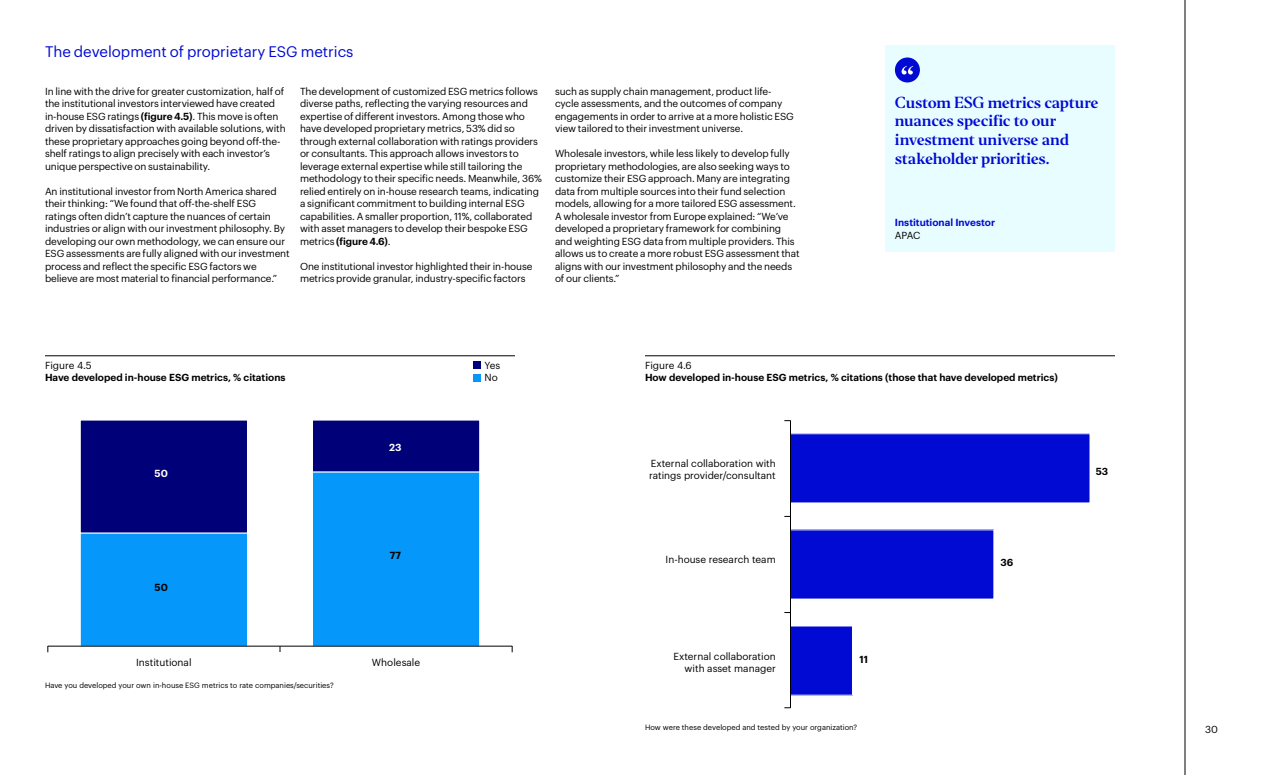
<style>
.page{position:relative;width:1280px;height:775px;background:#fff}
.page>*{position:absolute;margin:0;border:0;box-sizing:border-box;transform-origin:0 0}
.Quote__P{font:15px/18.8px "Invesco Editor";letter-spacing:-.03em;color:#000ad2;scale:.96 1}
.Sub-title__H3{font:15px "Graphik";color:#000ad2}
.Body__P{font:10px/12.5px "Graphik";letter-spacing:-.01em;color:#000}
.Chart_number__H4{font:600 10px/12.5px "Graphik";color:#000}
.Quote_attribution__type___P{font:600 10px "Graphik";color:#000ad2}
.Quote_region__P{font:10px "Graphik";color:#000}
.t1{font:600 10px "Graphik";color:#fff}
.Chart_source__P{font:7.5px "Graphik";color:#000}
.s1{font-weight:600}
.s2{font-weight:400}
</style>
<div class="page">
<hr style="left:1185px;top:0;width:1px;height:775px;background:#000">
<div style="left:885px;top:45px;width:230px;height:206px;background:#e7fdff"></div>
<div style="left:895px;top:58px;width:25px;height:24px;background:#000ad2;border-radius:50%"></div>
<svg style="left:902px;top:66px;width:11px;height:9px"></svg>
<hr style="left:45px;top:355px;width:470px;height:1px;background:#000">
<div style="left:80px;top:420px;width:167px;height:113px;background:#000078"></div>
<div style="left:80px;top:420px;width:168px;height:114px;border:1px solid #fff"></div>
<div style="left:313px;top:420px;width:167px;height:52px;background:#000078"></div>
<div style="left:80px;top:533px;width:167px;height:113px;background:#0598fa"></div>
<div style="left:80px;top:533px;width:168px;height:114px;border:1px solid #fff"></div>
<div style="left:313px;top:472px;width:167px;height:174px;background:#0598fa"></div>
<div style="left:312px;top:472px;width:168px;height:175px;border:1px solid #fff"></div>
<hr style="left:48px;top:646px;width:464px;height:1px;background:#000">
<div style="left:474px;top:362px;width:7px;height:7px;background:#000078"></div>
<div style="left:474px;top:374px;width:7px;height:7px;background:#0598fa"></div>
<hr style="left:645px;top:355px;width:470px;height:1px;background:#000">
<div style="left:790px;top:434px;width:300px;height:69px;background:#000ad2"></div>
<div style="left:790px;top:530px;width:204px;height:69px;background:#000ad2"></div>
<div style="left:790px;top:626px;width:62px;height:69px;background:#000ad2"></div>
<div style="left:790px;top:626px;width:63px;height:70px;border:1px solid #fff"></div>
<hr style="left:790px;top:420px;width:1px;height:288px;background:#000">
<h3 class="Sub-title__H3" style="left:45px;top:41px;width:310px">The development of proprietary ESG metrics</h3>
<p class="Body__P" style="left:45px;top:84px;width:242px">In line with the drive for greater customization, half of the institutional investors interviewed have created in-house ESG ratings <span class="s1">(figure 4.5)</span>. This move is often driven by dissatisfaction with available solutions, with these proprietary approaches going beyond off-the&shy;shelf ratings to align precisely with each investor’s unique perspective on sustainability.</p>
<p class="Body__P" style="left:45px;top:184px;width:246px">An institutional investor from North America shared their thinking: “We found that off-the-shelf ESG ratings often didn’t capture the nuances of certain industries or align with our investment philosophy. By developing our own methodology, we can ensure our ESG assessments are fully aligned with our investment process and reflect the specific ESG factors we believe are most material to financial performance.”</p>
<p class="Body__P" style="left:300px;top:84px;width:243px">The development of customized ESG metrics follows diverse paths, reflecting the varying resources and expertise of different investors. Among those who have developed proprietary metrics, 53% did so through external collaboration with ratings providers or consultants. This approach allows investors to leverage external expertise while still tailoring the methodology to their specific needs. Meanwhile, 36% relied entirely on in-house research teams, indicating a significant commitment to building internal ESG capabilities. A smaller proportion, 11%, collaborated with asset managers to develop their bespoke ESG metrics <span class="s1">(figure 4.6)</span>.</p>
<p class="Body__P" style="left:300px;top:259px;width:234px">One institutional investor highlighted their in-house metrics provide granular, industry-specific factors</p>
<p class="Body__P" style="left:555px;top:84px;width:240px">such as supply chain management, product life&shy;cycle assessments, and the outcomes of company engagements in order to arrive at a more holistic ESG view tailored to their investment universe.</p>
<p class="Body__P" style="left:555px;top:147px;width:246px">Wholesale investors, while less likely to develop fully proprietary methodologies, are also seeking ways to customize their ESG approach. Many are integrating data from multiple sources into their fund selection models, allowing for a more tailored ESG assessment.<br>A wholesale investor from Europe explained: “We’ve developed a proprietary framework for combining and weighting ESG data from multiple providers. This allows us to create a more robust ESG assessment that aligns with our investment philosophy and the needs of our clients.”</p>
<p class="Quote__P" style="left:895px;top:93px;width:214px">Custom ESG metrics capture nuances specific to our investment universe and stakeholder priorities.</p>
<p class="Quote_attribution__type___P" style="left:895px;top:215px;width:102px">Institutional Investor</p>
<p class="Quote_region__P" style="left:895px;top:228px;width:27px">APAC</p>
<h4 class="Chart_number__H4" style="left:45px;top:358px;width:242px"><span class="s2">Figure 4.5<br></span>Have developed in-house ESG metrics, % citations</h4>
<p class="t1" style="left:155px;top:465px;width:15px">50</p>
<p class="Chart_number__H4" style="left:155px;top:580px;width:15px">50</p>
<p class="t1" style="left:389px;top:440px;width:14px">23</p>
<p class="Chart_number__H4" style="left:390px;top:548px;width:13px">77</p>
<p class="Body__P" style="left:136px;top:655px;width:57px">Institutional</p>
<p class="Body__P" style="left:372px;top:655px;width:50px">Wholesale</p>
<p class="Chart_source__P" style="left:45px;top:679px;width:290px">Have you developed your own in-house ESG metrics to rate companies/securities?</p>
<p class="Body__P" style="left:484px;top:358px;width:17px">Yes<br>No</p>
<h4 class="Chart_number__H4" style="left:645px;top:358px;width:414px"><span class="s2">Figure 4.6<br></span>How developed in-house ESG metrics, % citations (those that have developed metrics)</h4>
<p class="Body__P" style="left:649px;top:457px;width:128px;line-height:12px">External collaboration with ratings provider/consultant</p>
<p class="Chart_number__H4" style="left:1096px;top:464px;width:14px">53</p>
<p class="Body__P" style="left:666px;top:553px;width:112px">In-house research team</p>
<p class="Body__P" style="left:673px;top:649px;width:104px;line-height:12px;text-align:right">External collaboration with asset manager</p>
<p class="Chart_number__H4" style="left:859px;top:652px;width:10px">11</p>
<p class="Chart_source__P" style="left:645px;top:722px;width:214px">How were these developed and tested by your organization?</p>
<p class="Chart_number__H4" style="left:1000px;top:556px;width:14px">36</p>
<p class="Body__P" style="left:1205px;top:722px;width:14px">30</p>
</div>
